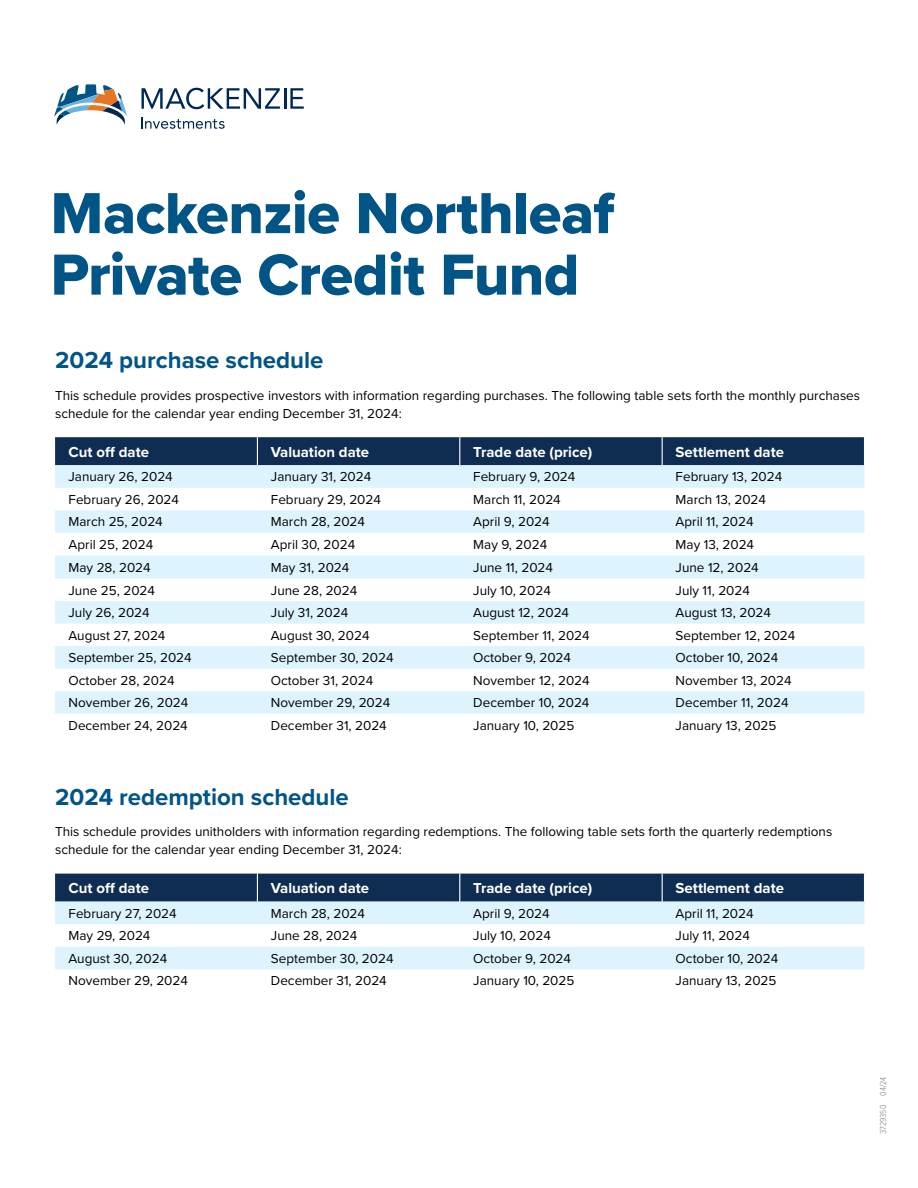
<style>
.page{position:relative;width:918px;height:1188px;background:#fff}
.page>*{position:absolute;margin:0;border:0;box-sizing:border-box;transform-origin:0 0}
.t1{font:60px/61.5px "Proxima Nova Extrabld";letter-spacing:-.01em;color:#005486}
.t2{font:700 24px "Proxima Nova";color:#005486}
.table-header{font:700 15px "Proxima Nova";color:#fff}
.body{font:13.5px/18px "Proxima Nova";color:#000}
.t3{font:300 9px "Proxima Nova Cond";color:#808285}
</style>
<div class="page">
<svg style="left:54px;top:84px;width:74px;height:41px"></svg>
<svg style="left:141px;top:88px;width:139px;height:21px"></svg>
<hr style="left:284px;top:88px;width:3px;height:21px;background:#002856">
<svg style="left:290px;top:88px;width:14px;height:21px"></svg>
<svg style="left:142px;top:117px;width:83px;height:12px"></svg>
<svg style="left:55px;top:465px;width:810px;height:249px;fill:#ddf4ff"></svg>
<div style="left:55px;top:437px;width:810px;height:28px;background:#0f2d52"></div>
<svg style="left:55px;top:902px;width:810px;height:67px;fill:#ddf4ff"></svg>
<div style="left:55px;top:874px;width:810px;height:28px;background:#0f2d52"></div>
<h1 class="t1" style="left:51px;top:182px;width:565px">Mackenzie Northleaf<br>Private Credit Fund</h1>
<h2 class="t2" style="left:55px;top:342px;width:270px">2024 purchase schedule</h2>
<p class="body" style="left:55px;top:386px;width:807px">This schedule provides prospective investors with information regarding purchases. The following table sets forth the monthly purchases schedule for the calendar year ending December 31, 2024:</p>
<p class="table-header" style="left:69px;top:440px;width:82px">Cut off date</p>
<p class="table-header" style="left:271px;top:440px;width:100px">Valuation date</p>
<p class="table-header" style="left:473px;top:440px;width:120px">Trade date (price)</p>
<p class="table-header" style="left:676px;top:440px;width:110px">Settlement date</p>
<p class="body" style="left:69px;top:467px;width:106px">January 26, 2024</p>
<p class="body" style="left:271px;top:467px;width:102px">January 31, 2024</p>
<p class="body" style="left:473px;top:467px;width:104px">February 9, 2024</p>
<p class="body" style="left:676px;top:467px;width:108px">February 13, 2024</p>
<p class="body" style="left:69px;top:490px;width:112px">February 26, 2024</p>
<p class="body" style="left:271px;top:490px;width:112px">February 29, 2024</p>
<p class="body" style="left:473px;top:490px;width:89px">March 11, 2024</p>
<p class="body" style="left:676px;top:490px;width:92px">March 13, 2024</p>
<p class="body" style="left:69px;top:512px;width:96px">March 25, 2024</p>
<p class="body" style="left:271px;top:512px;width:96px">March 28, 2024</p>
<p class="body" style="left:473px;top:512px;width:78px">April 9, 2024</p>
<p class="body" style="left:676px;top:512px;width:80px">April 11, 2024</p>
<p class="body" style="left:69px;top:535px;width:86px">April 25, 2024</p>
<p class="body" style="left:271px;top:535px;width:86px">April 30, 2024</p>
<p class="body" style="left:473px;top:535px;width:75px">May 9, 2024</p>
<p class="body" style="left:676px;top:535px;width:80px">May 13, 2024</p>
<p class="body" style="left:69px;top:558px;width:84px">May 28, 2024</p>
<p class="body" style="left:271px;top:558px;width:80px">May 31, 2024</p>
<p class="body" style="left:473px;top:558px;width:81px">June 11, 2024</p>
<p class="body" style="left:676px;top:558px;width:85px">June 12, 2024</p>
<p class="body" style="left:69px;top:581px;width:88px">June 25, 2024</p>
<p class="body" style="left:271px;top:581px;width:88px">June 28, 2024</p>
<p class="body" style="left:473px;top:581px;width:79px">July 10, 2024</p>
<p class="body" style="left:676px;top:581px;width:76px">July 11, 2024</p>
<p class="body" style="left:69px;top:603px;width:83px">July 26, 2024</p>
<p class="body" style="left:271px;top:603px;width:79px">July 31, 2024</p>
<p class="body" style="left:473px;top:603px;width:97px">August 12, 2024</p>
<p class="body" style="left:676px;top:603px;width:97px">August 13, 2024</p>
<p class="body" style="left:69px;top:626px;width:98px">August 27, 2024</p>
<p class="body" style="left:271px;top:626px;width:100px">August 30, 2024</p>
<p class="body" style="left:473px;top:626px;width:118px">September 11, 2024</p>
<p class="body" style="left:676px;top:626px;width:121px">September 12, 2024</p>
<p class="body" style="left:69px;top:648px;width:125px">September 25, 2024</p>
<p class="body" style="left:271px;top:648px;width:124px">September 30, 2024</p>
<p class="body" style="left:473px;top:648px;width:99px">October 9, 2024</p>
<p class="body" style="left:676px;top:648px;width:104px">October 10, 2024</p>
<p class="body" style="left:69px;top:671px;width:108px">October 28, 2024</p>
<p class="body" style="left:271px;top:671px;width:104px">October 31, 2024</p>
<p class="body" style="left:473px;top:671px;width:118px">November 12, 2024</p>
<p class="body" style="left:676px;top:671px;width:118px">November 13, 2024</p>
<p class="body" style="left:69px;top:693px;width:121px">November 26, 2024</p>
<p class="body" style="left:271px;top:693px;width:121px">November 29, 2024</p>
<p class="body" style="left:473px;top:693px;width:118px">December 10, 2024</p>
<p class="body" style="left:676px;top:693px;width:114px">December 11, 2024</p>
<p class="body" style="left:69px;top:716px;width:121px">December 24, 2024</p>
<p class="body" style="left:271px;top:716px;width:117px">December 31, 2024</p>
<p class="body" style="left:473px;top:716px;width:103px">January 10, 2025</p>
<p class="body" style="left:676px;top:716px;width:102px">January 13, 2025</p>
<h2 class="t2" style="left:55px;top:779px;width:295px">2024 redemption schedule</h2>
<p class="body" style="left:55px;top:822px;width:779px">This schedule provides unitholders with information regarding redemptions. The following table sets forth the quarterly redemptions schedule for the calendar year ending December 31, 2024:</p>
<p class="table-header" style="left:69px;top:877px;width:82px">Cut off date</p>
<p class="table-header" style="left:271px;top:877px;width:100px">Valuation date</p>
<p class="table-header" style="left:473px;top:877px;width:120px">Trade date (price)</p>
<p class="table-header" style="left:676px;top:877px;width:110px">Settlement date</p>
<p class="body" style="left:69px;top:904px;width:110px">February 27, 2024</p>
<p class="body" style="left:271px;top:904px;width:96px">March 28, 2024</p>
<p class="body" style="left:473px;top:904px;width:78px">April 9, 2024</p>
<p class="body" style="left:676px;top:904px;width:80px">April 11, 2024</p>
<p class="body" style="left:69px;top:926px;width:83px">May 29, 2024</p>
<p class="body" style="left:271px;top:926px;width:88px">June 28, 2024</p>
<p class="body" style="left:473px;top:926px;width:79px">July 10, 2024</p>
<p class="body" style="left:676px;top:926px;width:76px">July 11, 2024</p>
<p class="body" style="left:69px;top:949px;width:100px">August 30, 2024</p>
<p class="body" style="left:271px;top:949px;width:124px">September 30, 2024</p>
<p class="body" style="left:473px;top:949px;width:99px">October 9, 2024</p>
<p class="body" style="left:676px;top:949px;width:104px">October 10, 2024</p>
<p class="body" style="left:69px;top:971px;width:121px">November 29, 2024</p>
<p class="body" style="left:271px;top:971px;width:117px">December 31, 2024</p>
<p class="body" style="left:473px;top:971px;width:103px">January 10, 2025</p>
<p class="body" style="left:676px;top:971px;width:102px">January 13, 2025</p>
<p class="t3" style="left:876px;top:1134px;width:59px;rotate:-90deg">3729350 04/24</p>
</div>
